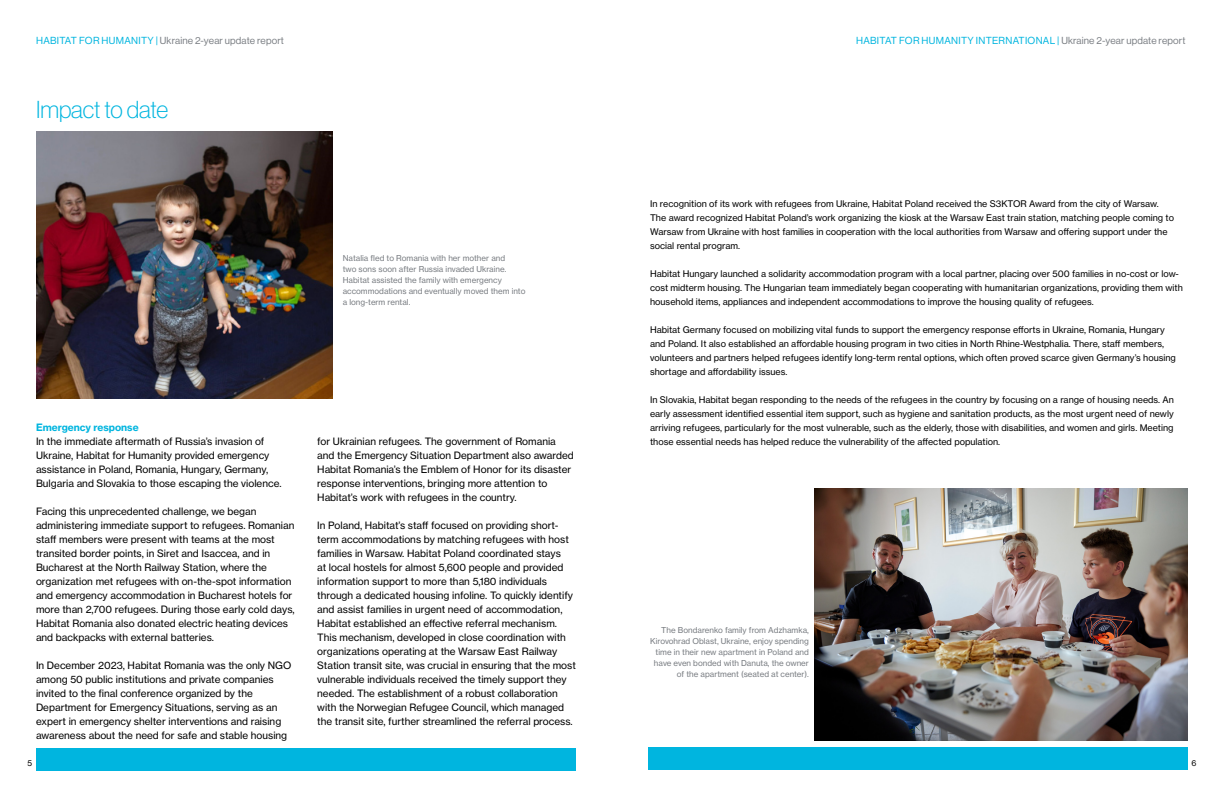
<style>
.page{position:relative;width:1224px;height:792px;background:#fff}
.page>*{position:absolute;margin:0;border:0;box-sizing:border-box;transform-origin:0 0}
.t1{font:24px "N Haas Grotesk DS Pro 35 X Lt";letter-spacing:-.005em;color:#00b5df}
.t2{font:10px/14px "N Haas Grotesk TX Pro 55 Rg";color:#000}
.t3{font:10px "N Haas Grotesk DS Pro 55 Rg";letter-spacing:.025em;color:#00b5df}
.t4{font:10px "N Haas Grotesk DS Pro 55 Rg";letter-spacing:.015em;color:#797d82}
.t5{font:10px "N Haas Grotesk TX Pro 75 Bd";color:#00b5df}
.t6{font:9px/14px "N Haas Grotesk TX Pro 55 Rg";color:#000}
.t7{font:8px/11px "N Haas Grotesk TX Pro 55 Rg";color:#797d82}
.t8{font:8px "N Haas Grotesk TX Pro 55 Rg";color:#000}
.s1{color:#00b5df}
.s2{color:#797d82}
</style>
<div class="page">
<img style="left:814px;top:488px;width:374px;height:253px">
<img style="left:36px;top:132px;width:296px;height:266px">
<div style="left:36px;top:748px;width:540px;height:23px;background:#00b5df"></div>
<div style="left:648px;top:748px;width:540px;height:22px;background:#00b5df"></div>
<p class="t4" style="left:36px;top:35px;width:249px"><span class="s1">HABITAT FOR HUMANITY |</span> Ukraine 2-year update report</p>
<p class="t3" style="left:856px;top:35px;width:331px">HABITAT FOR HUMANITY INTERNATIONAL | <span class="s2">Ukraine 2-year update report</span></p>
<h1 class="t1" style="left:36px;top:96px;width:134px">Impact to date</h1>
<p class="t7" style="left:343px;top:252px;width:184px">Natalia fled to Romania with her mother and<br>two sons soon after Russia invaded Ukraine.<br>Habitat assisted the family with emergency accommodations and eventually moved them into a long-term rental.</p>
<p class="t5" style="left:36px;top:421px;width:104px">Emergency response</p>
<p class="t2" style="left:36px;top:434px;width:247px">In the immediate aftermath of Russia’s invasion of Ukraine, Habitat for Humanity provided emergency assistance in Poland, Romania, Hungary, Germany, Bulgaria and Slovakia to those escaping the violence.</p>
<p class="t2" style="left:36px;top:504px;width:260px">Facing this unprecedented challenge, we began administering immediate support to refugees. Romanian staff members were present with teams at the most transited border points, in Siret and Isaccea, and in Bucharest at the North Railway Station, where the organization met refugees with on-the-spot information and emergency accommodation in Bucharest hotels for more than 2,700 refugees. During those early cold days, Habitat Romania also donated electric heating devices and backpacks with external batteries.</p>
<p class="t2" style="left:36px;top:658px;width:257px">In December 2023, Habitat Romania was the only NGO among 50 public institutions and private companies invited to the final conference organized by the Department for Emergency Situations, serving as an expert in emergency shelter interventions and raising awareness about the need for safe and stable housing</p>
<p class="t2" style="left:317px;top:434px;width:258px">for Ukrainian refugees. The government of Romania and the Emergency Situation Department also awarded Habitat Romania’s the Emblem of Honor for its disaster response interventions, bringing more attention to Habitat’s work with refugees in the country.</p>
<p class="t2" style="left:317px;top:518px;width:260px">In Poland, Habitat’s staff focused on providing short&shy;term accommodations by matching refugees with host families in Warsaw. Habitat Poland coordinated stays<br>at local hostels for almost 5,600 people and provided information support to more than 5,180 individuals through a dedicated housing infoline. To quickly identify and assist families in urgent need of accommodation, Habitat established an effective referral mechanism.<br>This mechanism, developed in close coordination with organizations operating at the Warsaw East Railway Station transit site, was crucial in ensuring that the most vulnerable individuals received the timely support they needed. The establishment of a robust collaboration with the Norwegian Refugee Council, which managed the transit site, further streamlined the referral process.</p>
<p class="t6" style="left:650px;top:197px;width:526px">In recognition of its work with refugees from Ukraine, Habitat Poland received the S3KTOR Award from the city of Warsaw.<br>The award recognized Habitat Poland’s work organizing the kiosk at the Warsaw East train station, matching people coming to Warsaw from Ukraine with host families in cooperation with the local authorities from Warsaw and offering support under the social rental program.</p>
<p class="t6" style="left:650px;top:267px;width:534px">Habitat Hungary launched a solidarity accommodation program with a local partner, placing over 500 families in no-cost or low&shy;cost midterm housing. The Hungarian team immediately began cooperating with humanitarian organizations, providing them with household items, appliances and independent accommodations to improve the housing quality of refugees.</p>
<p class="t6" style="left:650px;top:323px;width:527px">Habitat Germany focused on mobilizing vital funds to support the emergency response efforts in Ukraine, Romania, Hungary and Poland. It also established an affordable housing program in two cities in North Rhine-Westphalia. There, staff members, volunteers and partners helped refugees identify long-term rental options, which often proved scarce given Germany’s housing shortage and affordability issues.</p>
<p class="t6" style="left:650px;top:393px;width:526px;text-align:justify">In Slovakia, Habitat began responding to the needs of the refugees in the country by focusing on a range of housing needs. An early assessment identified essential item support, such as hygiene and sanitation products, as the most urgent need of newly arriving refugees, particularly for the most vulnerable, such as the elderly, those with disabilities, and women and girls. Meeting those essential needs has helped reduce the vulnerability of the affected population.</p>
<p class="t7" style="left:650px;top:624px;width:160px;text-align:right">The Bondarenko family from Adzhamka, Kirovohrad Oblast, Ukraine, enjoy spending time in their new apartment in Poland and have even bonded with Danuta, the owner of the apartment (seated at center).</p>
<p class="t8" style="left:28px;top:758px;width:6px">5</p>
<p class="t8" style="left:1192px;top:758px;width:7px">6</p>
</div>
